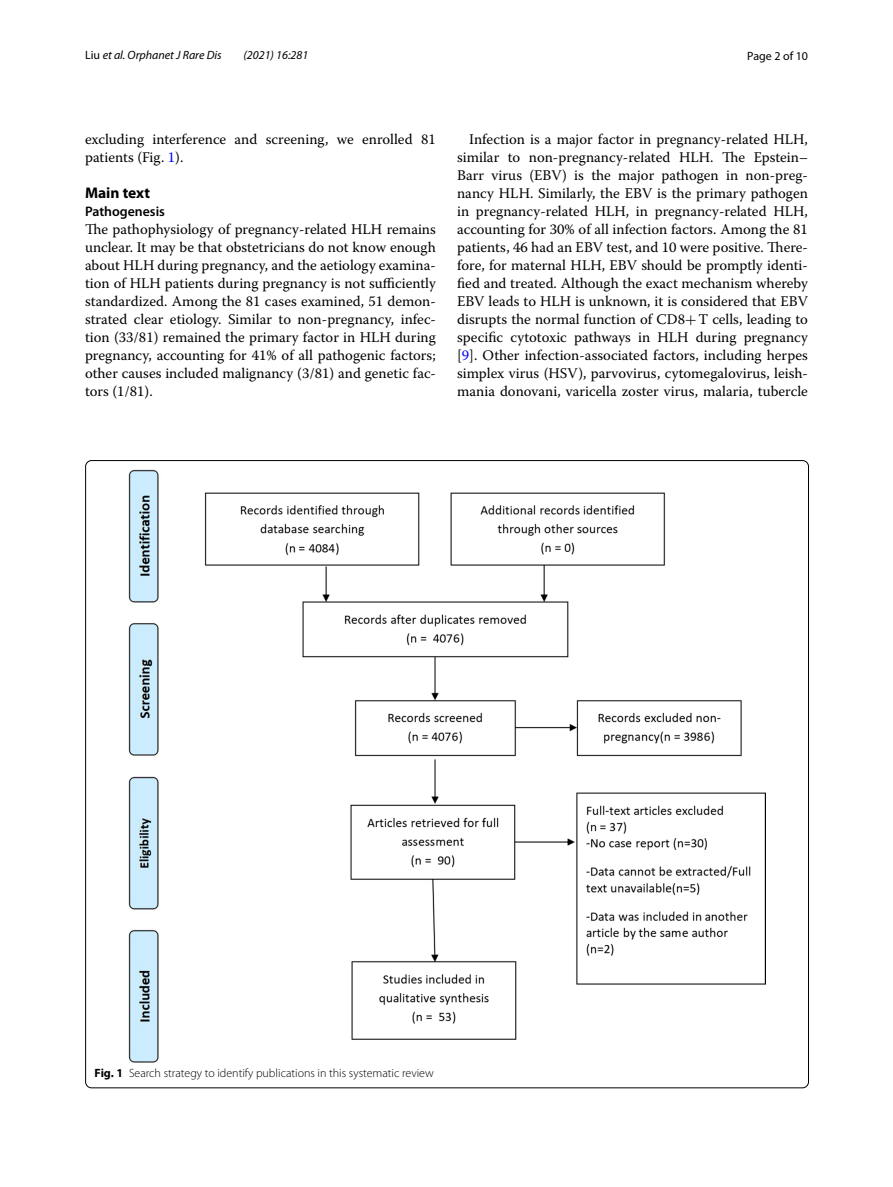
<style>
.page{position:relative;width:893px;height:1187px;background:#fff}
.page>*{position:absolute;margin:0;border:0;box-sizing:border-box;transform-origin:0 0}
.t1{font:700 15.45px "Myriad Pro";color:#000}
.t2{font:14.7px/18px "Warnock Pro";color:#000;text-align:justify}
.t3{font:600 13.8px "Myriad Pro";color:#000}
.t4{font:300 12px "Myriad Pro";color:#000}
.t5{font:italic 12px "Myriad Pro";color:#000}
.t6{font:12px "Myriad Pro";color:#000}
.s1{font-style:normal}
.s2{color:#00f}
.s3{font-family:"MTSY"}
.s4{font-weight:700}
</style>
<div class="page">
<img style="left:128px;top:469px;width:638px;height:593px">
<p class="t5" style="left:85px;top:48px;width:138px"><span class="s1">Liu</span> et al. Orphanet J Rare Dis</p>
<p class="t5" style="left:244px;top:48px;width:66px">(2021) 16:281</p>
<p class="t6" style="left:747px;top:48px;width:62px">Page 2 of 10</p>
<p class="t2" style="left:85px;top:130px;width:352px">excluding interference and screening, we enrolled 81 patients (Fig. <span class="s2">1</span>).</p>
<p class="t1" style="left:85px;top:182px;width:67px">Main text</p>
<p class="t3" style="left:85px;top:202px;width:81px">Pathogenesis</p>
<p class="t2" style="left:85px;top:220px;width:352px">The pathophysiology of pregnancy-related HLH remains unclear. It may be that obstetricians do not know enough about HLH during pregnancy, and the aetiology examina&shy;tion of HLH patients during pregnancy is not sufficiently standardized. Among the 81 cases examined, 51 demon&shy;strated clear etiology. Similar to non-pregnancy, infec&shy;tion (33/81) remained the primary factor in HLH during pregnancy, accounting for 41% of all pathogenic factors; other causes included malignancy (3/81) and genetic fac&shy;tors (1/81).</p>
<p class="t2" style="left:457px;top:130px;width:352px;text-indent:12px">Infection is a major factor in pregnancy-related HLH, similar to non-pregnancy-related HLH. The Epstein– Barr virus (EBV) is the major pathogen in non-preg&shy;nancy HLH. Similarly, the EBV is the primary pathogen in pregnancy-related HLH, in pregnancy-related HLH, accounting for 30% of all infection factors. Among the 81 patients, 46 had an EBV test, and 10 were positive. There&shy;fore, for maternal HLH, EBV should be promptly identi&shy;fied and treated. Although the exact mechanism whereby EBV leads to HLH is unknown, it is considered that EBV disrupts the normal function of CD8<span class="s3">+</span>T cells, leading to specific cytotoxic pathways in HLH during pregnancy [<span class="s2">9</span>]. Other infection-associated factors, including herpes simplex virus (HSV), parvovirus, cytomegalovirus, leish&shy;mania donovani, varicella zoster virus, malaria, tubercle</p>
<p class="t4" style="left:95px;top:1066px;width:341px"><span class="s4">Fig. 1</span> Search strategy to identify publications in this systematic review</p>
</div>
